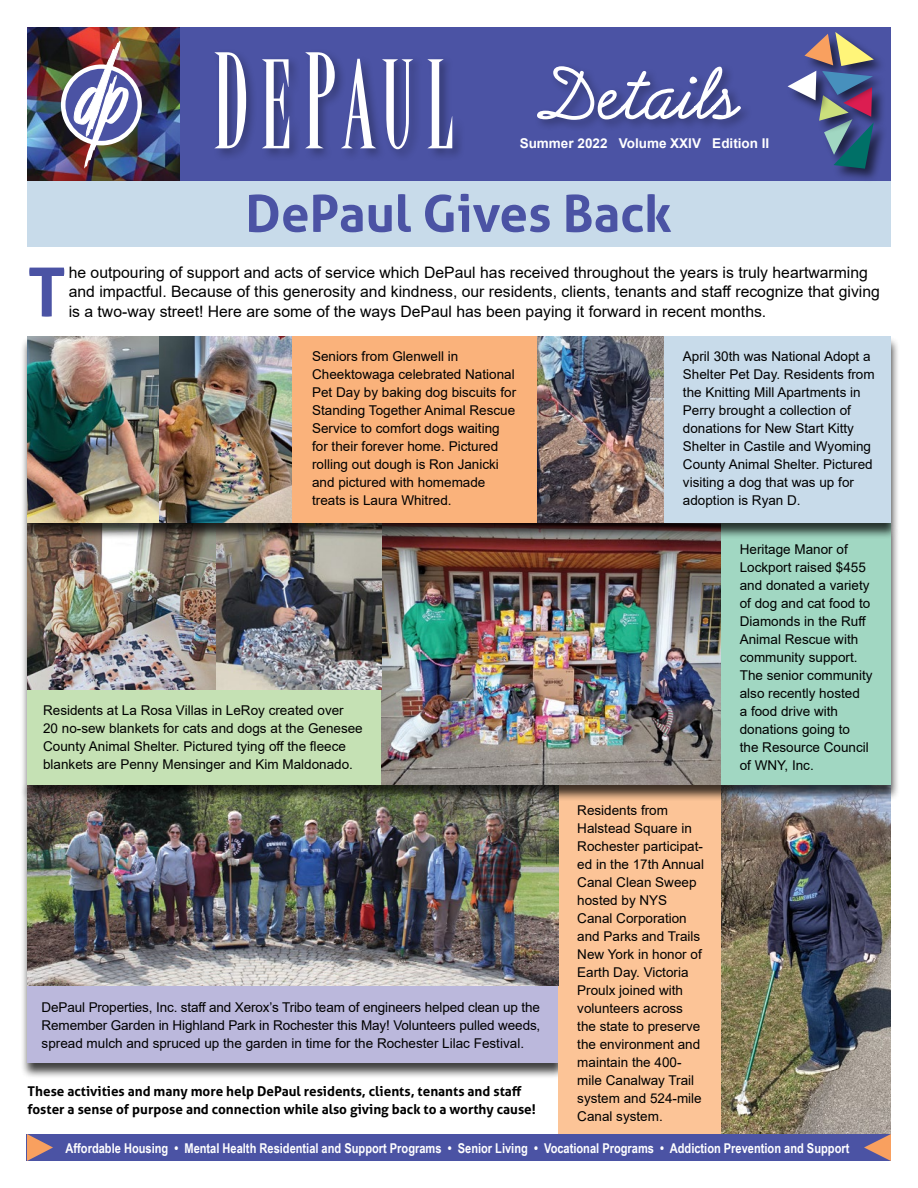
<style>
.page{position:relative;width:918px;height:1188px;background:#fff}
.page>*{position:absolute;margin:0;border:0;box-sizing:border-box;transform-origin:0 0}
.t1{font:700 67.8px "Aller";color:#4b53a4}
.t2{font:700 51px "Aller";color:#4b53a4}
.t3{font:15.75px/19.5px "Arial";color:#000}
.t4{font:13.5px/18px "Arial";color:#000}
.t5{font:700 13.5px/18px "Aller";color:#000}
.t6{font:700 13.5px "Arial Narrow";color:#fff}
.t7{font:700 13.5px "Arial";color:#fff}
</style>
<div class="page">
<div style="left:20px;top:782px;width:547px;height:297px;background:#000;opacity:.75"></div>
<div style="left:27px;top:782px;width:531px;height:281px;background:#bbb8dc"></div>
<div style="left:558px;top:712px;width:333px;height:422px;background:#fcc497"></div>
<img style="left:27px;top:801px;width:531px;height:185px">
<img style="left:721px;top:801px;width:170px;height:333px">
<div style="left:20px;top:523px;width:881px;height:278px;background:#000;opacity:.75"></div>
<div style="left:27px;top:523px;width:864px;height:262px;background:#c5e1b4"></div>
<img style="left:381px;top:539px;width:340px;height:246px">
<img style="left:27px;top:539px;width:189px;height:151px">
<img style="left:216px;top:539px;width:165px;height:151px">
<div style="left:27px;top:180px;width:864px;height:67px;background:#c8dbea"></div>
<div style="left:27px;top:27px;width:864px;height:153px;background:#4b53a4"></div>
<img style="left:27px;top:27px;width:152px;height:153px">
<div style="left:534px;top:63px;width:219px;height:69px;background:#000;opacity:.31"></div>
<svg style="left:537px;top:66px;width:204px;height:54px"></svg>
<div style="left:834px;top:31px;width:53px;height:49px;background:#000;opacity:.59"></div>
<div style="left:843px;top:86px;width:43px;height:44px;background:#000;opacity:.59"></div>
<div style="left:821px;top:69px;width:65px;height:39px;background:#000;opacity:.59"></div>
<div style="left:833px;top:121px;width:54px;height:61px;background:#000;opacity:.59"></div>
<svg style="left:788px;top:32px;width:86px;height:137px"></svg>
<img style="left:61px;top:41px;width:81px;height:127px">
<div style="left:27px;top:1134px;width:864px;height:27px;background:#4b53a4"></div>
<svg style="left:27px;top:1134px;width:26px;height:27px"></svg>
<svg style="left:864px;top:1134px;width:27px;height:27px"></svg>
<div style="left:212px;top:49px;width:253px;height:112px;background:#000;opacity:.31"></div>
<svg style="left:214px;top:52px;width:238px;height:97px"></svg>
<div style="left:721px;top:523px;width:170px;height:262px;background:#a1d7c2"></div>
<div style="left:20px;top:336px;width:881px;height:203px;background:#000;opacity:.75"></div>
<div style="left:27px;top:336px;width:864px;height:187px;background:#fab27b"></div>
<img style="left:27px;top:336px;width:133px;height:187px">
<div style="left:553px;top:336px;width:338px;height:187px;background:#c8dbea"></div>
<img style="left:160px;top:336px;width:131px;height:187px">
<img style="left:537px;top:336px;width:126px;height:187px">
<p class="t7" style="left:520px;top:134px;width:251px">Summer 2022 Volume XXIV Edition II</p>
<h2 class="t2" style="left:245px;top:182px;width:428px">DePaul Gives Back</h2>
<p class="t3" style="left:69px;top:262px;width:813px">he outpouring of support and acts of service which DePaul has received throughout the years is truly heartwarming and impactful. Because of this generosity and kindness, our residents, clients, tenants and staff recognize that giving is a two-way street! Here are some of the ways DePaul has been paying it forward in recent months.</p>
<p class="t4" style="left:312px;top:347px;width:206px">Seniors from Glenwell in<br>Cheektowaga celebrated National<br>Pet Day by baking dog biscuits for<br>Standing Together Animal Rescue<br>Service to comfort dogs waiting for their forever home. Pictured rolling out dough is Ron Janicki and pictured with homemade treats is Laura Whitred.</p>
<p class="t4" style="left:683px;top:347px;width:193px">April 30th was National Adopt a<br>Shelter Pet Day. Residents from the Knitting Mill Apartments in<br>Perry brought a collection of donations for New Start Kitty<br>Shelter in Castile and Wyoming<br>County Animal Shelter. Pictured visiting a dog that was up for adoption is Ryan D.</p>
<h1 class="t1" style="left:28px;top:250px;width:40px">T</h1>
<p class="t4" style="left:43px;top:701px;width:321px">Residents at La Rosa Villas in LeRoy created over<br>20 no-sew blankets for cats and dogs at the Genesee County Animal Shelter. Pictured tying off the fleece blankets are Penny Mensinger and Kim Maldonado.</p>
<p class="t4" style="left:42px;top:998px;width:500px;text-align:justify">DePaul Properties, Inc. staff and Xerox’s Tribo team of engineers helped clean up the Remember Garden in Highland Park in Rochester this May! Volunteers pulled weeds, spread mulch and spruced up the garden in time for the Rochester Lilac Festival.</p>
<p class="t5" style="left:28px;top:1082px;width:510px">These activities and many more help DePaul residents, clients, tenants and staff foster a sense of purpose and connection while also giving back to a worthy cause!</p>
<p class="t4" style="left:577px;top:801px;width:128px">Residents from<br>Halstead Square in<br>Rochester participat&shy;ed in the 17th Annual<br>Canal Clean Sweep hosted by NYS<br>Canal Corporation and Parks and Trails<br>New York in honor of<br>Earth Day. Victoria<br>Proulx joined with volunteers across the state to preserve the environment and maintain the 400- mile Canalway Trail system and 524-mile<br>Canal system.</p>
<p class="t4" style="left:740px;top:540px;width:134px">Heritage Manor of<br>Lockport raised $455 and donated a variety of dog and cat food to<br>Diamonds in the Ruff<br>Animal Rescue with community support.<br>The senior community also recently hosted<br>a food drive with donations going to<br>the Resource Council of WNY, Inc.</p>
<p class="t6" style="left:66px;top:1138px;width:785px">Affordable Housing • Mental Health Residential and Support Programs • Senior Living • Vocational Programs • Addiction Prevention and Support</p>
</div>
